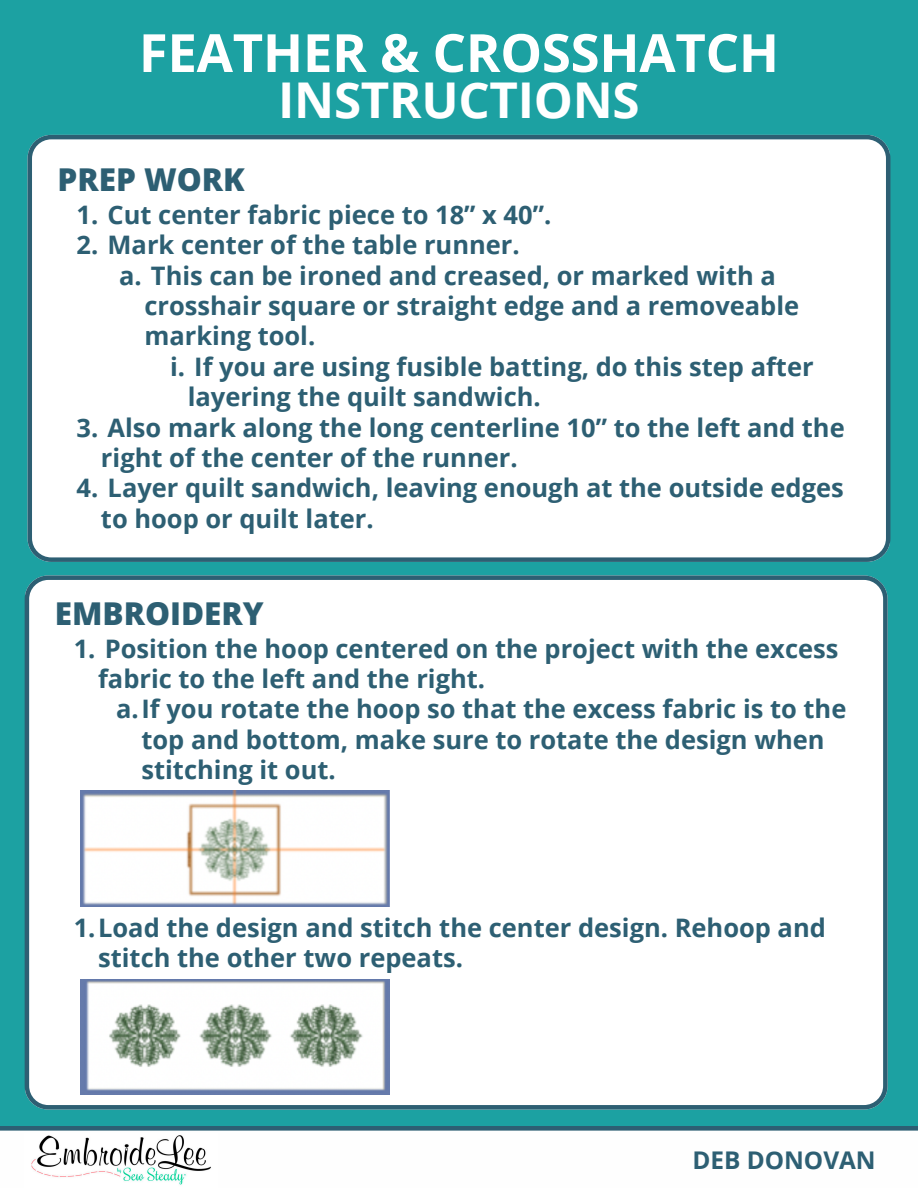
<style>
.page{position:relative;width:918px;height:1188px;background:#1ca1a2}
.page>*{position:absolute;margin:0;border:0;box-sizing:border-box;transform-origin:0 0}
.t1{font:700 52.65px "Open Sans";letter-spacing:-.005em;color:#fff}
.t2{font:700 49.35px "Open Sans";letter-spacing:-.005em;color:#fff}
.t3{font:800 31.5px "Open Sans";color:#2d5f73}
.t4{font:700 25.5px/30.3px "Open Sans";color:#2d5f73}
.t5{font:700 24.45px "Open Sans";color:#2d5f73}
</style>
<div class="page">
<div style="left:28px;top:135px;width:862px;height:427px;background:#fff"></div>
<div style="left:25px;top:575px;width:863px;height:535px;background:#fff"></div>
<svg style="left:0;top:1126px;width:918px;height:62px;background:#eaeff1"></svg>
<img style="left:25px;top:1133px;width:192px;height:55px">
<img style="left:80px;top:791px;width:310px;height:116px">
<img style="left:80px;top:979px;width:310px;height:115px">
<p class="t1" style="left:139px;top:16px;width:642px">FEATHER &amp; CROSSHATCH</p>
<p class="t2" style="left:278px;top:65px;width:363px">INSTRUCTIONS</p>
<p class="t3" style="left:58px;top:158px;width:189px">PREP WORK</p>
<p class="t4" style="left:77px;top:199px;width:476px">1. Cut center fabric piece to 18” x 40”.</p>
<p class="t4" style="left:77px;top:229px;width:445px">2. Mark center of the table runner.</p>
<p class="t4" style="left:119px;top:260px;width:658px">a. This can be ironed and creased, or marked with a</p>
<p class="t4" style="left:144px;top:290px;width:656px">crosshair square or straight edge and a removeable</p>
<p class="t4" style="left:144px;top:320px;width:173px">marking tool.</p>
<p class="t4" style="left:170px;top:351px;width:645px">i. If you are using fusible batting, do this step after</p>
<p class="t4" style="left:188px;top:381px;width:355px">layering the quilt sandwich.</p>
<p class="t4" style="left:101px;top:411px;width:745px;text-indent:-24px">3. Also mark along the long centerline 10” to the left and the right of the center of the runner.</p>
<p class="t4" style="left:101px;top:472px;width:744px;text-indent:-24px">4. Layer quilt sandwich, leaving enough at the outside edges to hoop or quilt later.</p>
<p class="t3" style="left:55px;top:591px;width:210px">EMBROIDERY</p>
<p class="t4" style="left:98px;top:633px;width:742px;text-indent:-24px">1. Position the hoop centered on the project with the excess fabric to the left and the right.</p>
<p class="t4" style="left:141px;top:693px;width:706px;text-indent:-25px">a.If you rotate the hoop so that the excess fabric is to the top and bottom, make sure to rotate the design when stitching it out.</p>
<p class="t4" style="left:98px;top:912px;width:729px;text-indent:-24px">1.Load the design and stitch the center design. Rehoop and stitch the other two repeats.</p>
<h3 class="t5" style="left:692px;top:1142px;width:185px">DEB DONOVAN</h3>
</div>
